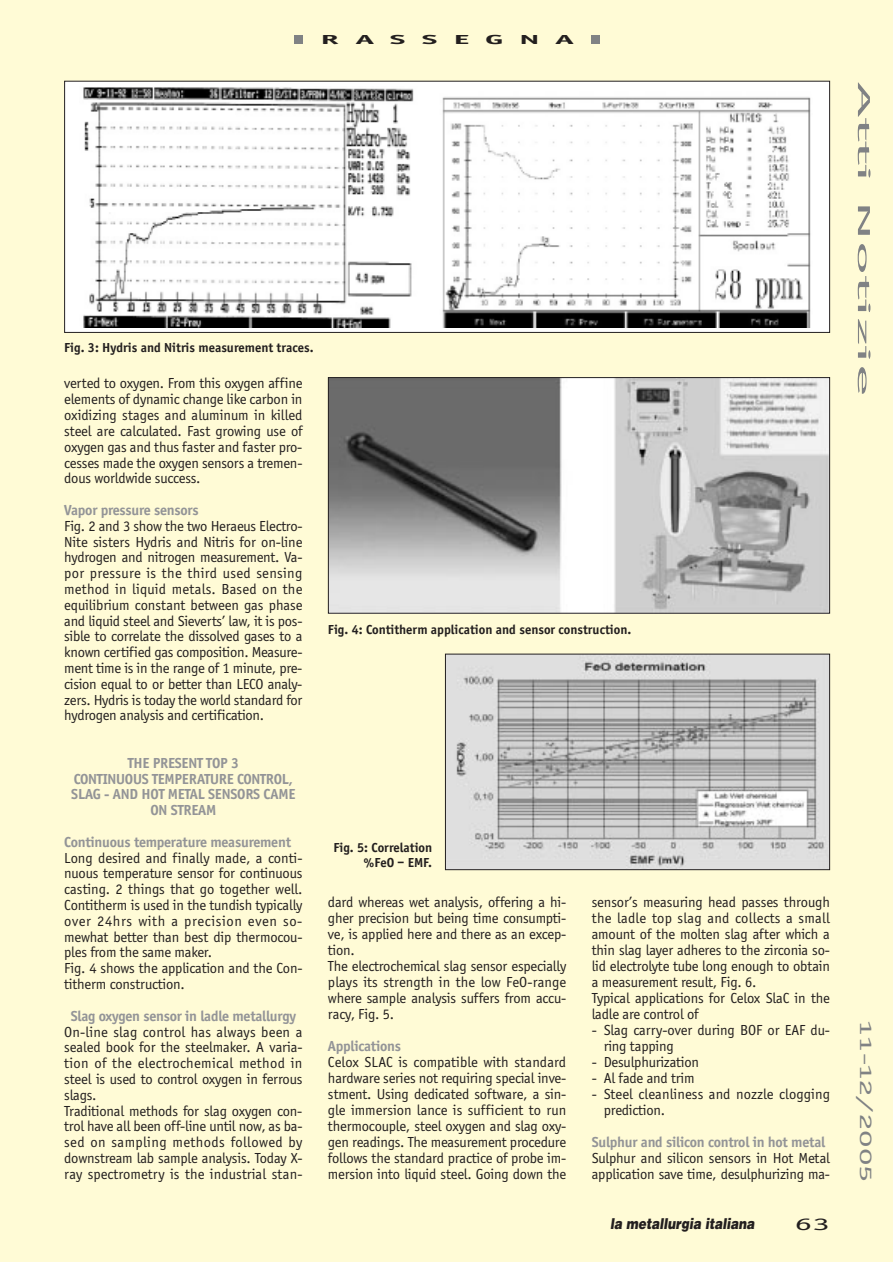
<style>
.page{position:relative;width:893px;height:1262px;background:#fff}
.page>*{position:absolute;margin:0;border:0;box-sizing:border-box;transform-origin:0 0}
.t1{font:18px "Officina Sans";color:#808284;scale:4 1}
.t2{font:18px "Officina Sans";color:#808284;scale:2 1}
.t3{font:18px "Officina Sans";color:#231f1f;scale:2 1}
.t4{font:15px/15.8px "Officina Sans";letter-spacing:-.015em;color:#231f1f}
.t5{font:700 15px/15.8px "Officina Sans";letter-spacing:-.015em;color:#939497;text-align:center}
.t6{font:15px/15.9px "Officina Sans";letter-spacing:.005em;color:#231f1f}
.t7{font:italic 900 15px "Helvetica";color:#231f1f;scale:.8 1}
.t8{font:700 13.5px/14.2px "Officina Sans";color:#231f1f;text-align:right}
.t9{font:700 13.5px "Officina Sans";letter-spacing:.475em;color:#231f1f;scale:2.5 1}
.t10{font:700 13.5px "Officina Sans";color:#231f1f;scale:2.5 1}
</style>
<div class="page">
<div style="left:0;top:0;width:892px;height:1261px;background:#fffbd6"></div>
<div style="left:591px;top:36px;width:8px;height:8px;background:#808284"></div>
<div style="left:294px;top:36px;width:9px;height:8px;background:#808284"></div>
<div style="left:65px;top:81px;width:764px;height:251px;background:#fff"></div>
<img style="left:83px;top:87px;width:728px;height:240px">
<div style="left:64px;top:81px;width:766px;height:252px;border:1px solid #231f1f"></div>
<img style="left:330px;top:379px;width:498px;height:232px">
<div style="left:328px;top:377px;width:502px;height:236px;border:1px solid #231f1f"></div>
<img style="left:447px;top:655px;width:381px;height:213px">
<div style="left:445px;top:653px;width:385px;height:217px;border:1px solid #231f1f"></div>
<p class="t10" style="left:320px;top:34px;width:9px">R</p>
<p class="t9" style="left:356px;top:34px;width:89px">ASSEGNA</p>
<p class="t8" style="left:64px;top:341px;width:251px">Fig. 3: Hydris and Nitris measurement traces.</p>
<p class="t4" style="left:64px;top:377px;width:240px;text-align:justify">verted to oxygen. From this oxygen affine elements of dynamic change like carbon in oxidizing stages and aluminum in killed steel are calculated. Fast growing use of oxygen gas and thus faster and faster pro&shy;cesses made the oxygen sensors a tremen&shy;dous worldwide success.</p>
<p class="t5" style="left:64px;top:503px;width:136px">Vapor pressure sensors</p>
<p class="t4" style="left:64px;top:519px;width:240px;text-align:justify">Fig. 2 and 3 show the two Heraeus Electro-Nite sisters Hydris and Nitris for on-line hydrogen and nitrogen measurement. Va&shy;por pressure is the third used sensing method in liquid metals. Based on the equilibrium constant between gas phase and liquid steel and Sieverts’ law, it is pos&shy;sible to correlate the dissolved gases to a known certified gas composition. Measure&shy;ment time is in the range of 1 minute, pre&shy;cision equal to or better than LECO analy&shy;zers. Hydris is today the world standard for hydrogen analysis and certification.</p>
<p class="t5" style="left:71px;top:756px;width:226px">THE PRESENT TOP 3<br>CONTINUOUS TEMPERATURE CONTROL,<br>SLAG - AND HOT METAL SENSORS CAME<br>ON STREAM</p>
<p class="t5" style="left:64px;top:835px;width:228px">Continuous temperature measurement</p>
<p class="t4" style="left:64px;top:851px;width:240px">Long desired and finally made, a conti&shy;nuous temperature sensor for continuous casting. 2 things that go together well.<br>Contitherm is used in the tundish typically over 24hrs with a precision even so&shy;mewhat better than best dip thermocou&shy;ples from the same maker.<br>Fig. 4 shows the application and the Con&shy;titherm construction.</p>
<p class="t5" style="left:71px;top:1009px;width:226px">Slag oxygen sensor in ladle metallurgy</p>
<p class="t4" style="left:64px;top:1024px;width:240px">On-line slag control has always been a sealed book for the steelmaker. A varia&shy;tion of the electrochemical method in steel is used to control oxygen in ferrous slags.<br>Traditional methods for slag oxygen con&shy;trol have all been off-line until now, as ba&shy;sed on sampling methods followed by downstream lab sample analysis. Today X&shy;ray spectrometry is the industrial stan-</p>
<p class="t8" style="left:328px;top:623px;width:305px">Fig. 4: Contitherm application and sensor construction.</p>
<p class="t8" style="left:333px;top:842px;width:100px">Fig. 5: Correlation %FeO – EMF.</p>
<p class="t4" style="left:328px;top:895px;width:240px">dard whereas wet analysis, offering a hi&shy;gher precision but being time consumpti&shy;ve, is applied here and there as an excep&shy;tion.<br>The electrochemical slag sensor especially plays its strength in the low FeO-range where sample analysis suffers from accu&shy;racy, Fig. 5.</p>
<p class="t5" style="left:328px;top:1039px;width:75px">Applications</p>
<p class="t4" style="left:328px;top:1055px;width:240px;text-align:justify">Celox SLAC is compatible with standard hardware series not requiring special inve&shy;stment. Using dedicated software, a sin&shy;gle immersion lance is sufficient to run thermocouple, steel oxygen and slag oxy&shy;gen readings. The measurement procedure follows the standard practice of probe im&shy;mersion into liquid steel. Going down the</p>
<p class="t4" style="left:591px;top:895px;width:240px">sensor’s measuring head passes through the ladle top slag and collects a small amount of the molten slag after which a thin slag layer adheres to the zirconia so&shy;lid electrolyte tube long enough to obtain a measurement result, Fig. 6.<br>Typical applications for Celox SlaC in the ladle are control of</p>
<p class="t4" style="left:603px;top:1023px;width:228px;text-indent:-12px">- Slag carry-over during BOF or EAF du&shy;ring tapping</p>
<p class="t4" style="left:591px;top:1055px;width:109px">- Desulphurization</p>
<p class="t4" style="left:591px;top:1071px;width:104px">- Al fade and trim</p>
<p class="t6" style="left:603px;top:1087px;width:228px;text-indent:-12px">- Steel cleanliness and nozzle clogging prediction.</p>
<p class="t5" style="left:591px;top:1135px;width:235px">Sulphur and silicon control in hot metal</p>
<p class="t4" style="left:591px;top:1151px;width:240px">Sulphur and silicon sensors in Hot Metal application save time, desulphurizing ma-</p>
<p class="t7" style="left:610px;top:1217px;width:182px">la metallurgia italiana</p>
<p class="t3" style="left:795px;top:1217px;width:19px">63</p>
<p class="t1" style="left:870px;top:81px;width:80px;rotate:90deg">Atti Notizie</p>
<p class="t2" style="left:873px;top:1019px;width:83px;rotate:90deg">11-12/2005</p>
</div>
